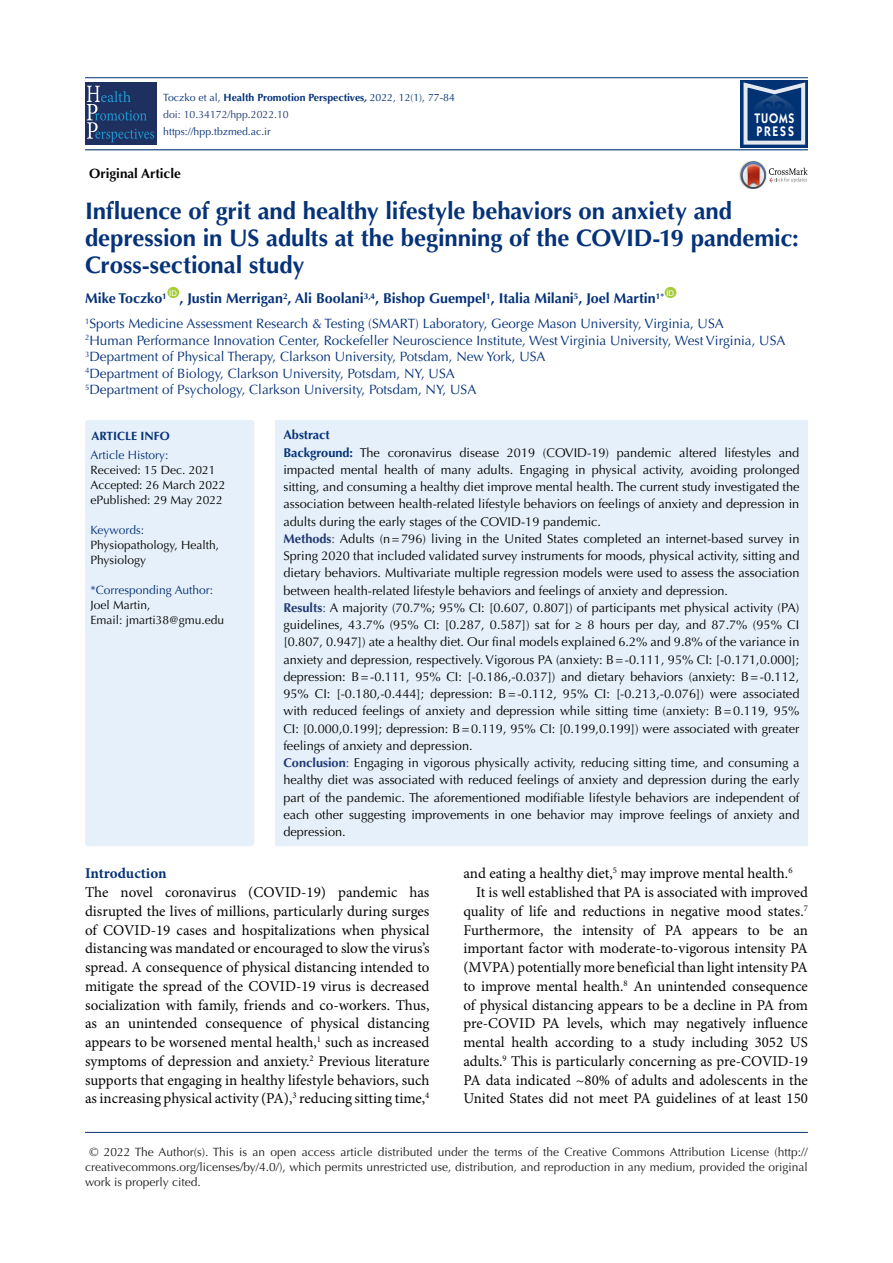
<style>
.page{position:relative;width:893px;height:1263px;background:#fff}
.page>*{position:absolute;margin:0;border:0;box-sizing:border-box;transform-origin:0 0}
.t1{font:700 24px/27px "Optima LT Std";letter-spacing:-.005em;color:#053278}
.t2{font:15px/18.8px "Minion Pro";color:#040503;text-align:justify}
.heading_1{font:700 15px "Minion Pro";letter-spacing:-.005em;color:#053278}
.t3{font:700 14.25px "Optima LT Std";color:#053278}
.t4{font:600 13.95px/12.3px "ITC Kabel Std";letter-spacing:.11em;color:#fff;scale:.85 1}
.t5{font:13.5px "Optima LT Std";color:#053278}
.t6{font:700 13.5px "Optima LT Std";color:#040503}
.t7{font:12.75px/17.2px "Optima LT Std";color:#040503;text-align:justify}
.t8{font:700 12.75px "Optima LT Std";color:#053278}
.corresponding{font:12px/15px "Optima LT Std";color:#231f20;text-align:justify}
.t9{font:12px/15px "Optima LT Std";color:#040503}
.t10{font:12px "Optima LT Std";color:#053278}
.t11{font:700 12px "Optima LT Std";color:#053278}
.t12{font:10.5px "Optima LT Std";color:#053278}
.t13{font:10.5px "Optima LT Std";color:#213973}
.t14{font:7.8px "Arial";color:#fff}
.s1{font-weight:700}
.s2{font-weight:700;font-style:italic}
.s3{font-weight:700;color:#053278}
.s4{font-weight:700;color:#213973}
.s5{color:#213973}
</style>
<div class="page">
<hr style="left:85px;top:149px;width:723px;height:1px;background:#053278">
<hr style="left:85px;top:77px;width:723px;height:1px;background:#053278">
<hr style="left:85px;top:1132px;width:723px;height:1px;background:#053278">
<div style="left:167px;top:287px;width:12px;height:11px;background:#a6ce39;border-radius:50%"></div>
<div style="left:665px;top:287px;width:11px;height:11px;background:#a6ce39;border-radius:50%"></div>
<img style="left:739px;top:169px;width:2px;height:13px">
<svg style="left:741px;top:161px;width:67px;height:28px"></svg>
<div style="left:275px;top:420px;width:533px;height:426px;background:#e6f0fa"></div>
<div style="left:85px;top:420px;width:169px;height:426px;background:#e6f0fa;border-radius:3px"></div>
<div style="left:85px;top:83px;width:71px;height:62px;background:#1e3060"></div>
<svg style="left:87px;top:86px;width:67px;height:56px"></svg>
<div style="left:740px;top:80px;width:68px;height:68px;background:#013273"></div>
<svg style="left:743px;top:82px;width:62px;height:63px"></svg>
<p class="t12" style="left:163px;top:91px;width:293px">Toczko et al, <span class="s1">Health Promotion Perspectives</span><span class="s2">,</span> 2022, 12(1), 77-84</p>
<p class="t13" style="left:163px;top:108px;width:127px">doi: 10.34172/hpp.2022.10</p>
<p class="t12" style="left:163px;top:125px;width:109px">https://hpp.tbzmed.ac.ir</p>
<p class="t6" style="left:89px;top:165px;width:93px">Original Article</p>
<p class="t4" style="left:755px;top:112px;width:48px">TUOMS<br>PRESS</p>
<p class="t1" style="left:85px;top:197px;width:715px">Influence of grit and healthy lifestyle behaviors on anxiety and depression in US adults at the beginning of the COVID-19 pandemic:<br>Cross-sectional study</p>
<p class="t3" style="left:85px;top:290px;width:83px">Mike Toczko<sup>1</sup></p>
<p class="t14" style="left:169px;top:287px;width:9px">ID</p>
<p class="t3" style="left:180px;top:290px;width:486px">, Justin Merrigan<sup>2</sup>, Ali Boolani<sup>3,4</sup>, Bishop Guempel<sup>1</sup>, Italia Milani<sup>5</sup>, Joel Martin<sup>1*</sup></p>
<p class="t14" style="left:666px;top:287px;width:9px">ID</p>
<p class="t5" style="left:85px;top:316px;width:640px"><sup>1</sup>Sports Medicine Assessment Research &amp; Testing (SMART) Laboratory, George Mason University, Virginia, USA</p>
<p class="t5" style="left:85px;top:332px;width:702px"><sup>2</sup>Human Performance Innovation Center, Rockefeller Neuroscience Institute, West Virginia University, West Virginia, USA</p>
<p class="t5" style="left:85px;top:349px;width:462px"><sup>3</sup>Department of Physical Therapy, Clarkson University, Potsdam, New York, USA</p>
<p class="t5" style="left:85px;top:365px;width:371px"><sup>4</sup>Department of Biology, Clarkson University, Potsdam, NY, USA</p>
<p class="t5" style="left:85px;top:382px;width:393px"><sup>5</sup>Department of Psychology, Clarkson University, Potsdam, NY, USA</p>
<p class="t11" style="left:91px;top:429px;width:80px">ARTICLE INFO</p>
<p class="t10" style="left:91px;top:448px;width:80px">Article History:</p>
<p class="t9" style="left:91px;top:463px;width:127px">Received: 15 Dec. 2021</p>
<p class="t9" style="left:91px;top:478px;width:137px">Accepted: 26 March 2022</p>
<p class="t9" style="left:91px;top:493px;width:134px">ePublished: 29 May 2022</p>
<p class="t10" style="left:91px;top:523px;width:55px">Keywords:</p>
<p class="t9" style="left:91px;top:538px;width:130px">Physiopathology, Health,<br>Physiology</p>
<p class="t10" style="left:91px;top:583px;width:124px">*Corresponding Author:</p>
<p class="t9" style="left:91px;top:598px;width:61px">Joel Martin,</p>
<p class="t9" style="left:91px;top:613px;width:135px">Email: jmarti38@gmu.edu</p>
<p class="t8" style="left:283px;top:427px;width:48px">Abstract</p>
<p class="t7" style="left:283px;top:444px;width:517px"><span class="s3">Background:</span> The coronavirus disease 2019 (COVID-19) pandemic altered lifestyles and impacted mental health of many adults. Engaging in physical activity, avoiding prolonged sitting, and consuming a healthy diet improve mental health. The current study investigated the association between health-related lifestyle behaviors on feelings of anxiety and depression in adults during the early stages of the COVID-19 pandemic.</p>
<p class="t7" style="left:283px;top:530px;width:518px"><span class="s4">Methods</span><span class="s5">:</span> Adults (n=796) living in the United States completed an internet-based survey in Spring 2020 that included validated survey instruments for moods, physical activity, sitting and dietary behaviors. Multivariate multiple regression models were used to assess the association between health-related lifestyle behaviors and feelings of anxiety and depression.</p>
<p class="t7" style="left:283px;top:599px;width:517px"><span class="s4">Results</span><span class="s5">:</span> A majority (70.7%; 95% CI: [0.607, 0.807]) of participants met physical activity (PA) guidelines, 43.7% (95% CI: [0.287, 0.587]) sat for ≥ 8 hours per day, and 87.7% (95% CI [0.807, 0.947]) ate a healthy diet. Our final models explained 6.2% and 9.8% of the variance in anxiety and depression, respectively. Vigorous PA (anxiety: B=-0.111, 95% CI: [-0.171,0.000]; depression: B=-0.111, 95% CI: [-0.186,-0.037]) and dietary behaviors (anxiety: B=-0.112, 95% CI: [-0.180,-0.444]; depression: B=-0.112, 95% CI: [-0.213,-0.076]) were associated with reduced feelings of anxiety and depression while sitting time (anxiety: B=0.119, 95% CI: [0.000,0.199]; depression: B=0.119, 95% CI: [0.199,0.199]) were associated with greater feelings of anxiety and depression.</p>
<p class="t7" style="left:283px;top:754px;width:518px"><span class="s4">Conclusion</span><span class="s5">:</span> Engaging in vigorous physically activity, reducing sitting time, and consuming a healthy diet was associated with reduced feelings of anxiety and depression during the early part of the pandemic. The aforementioned modifiable lifestyle behaviors are independent of each other suggesting improvements in one behavior may improve feelings of anxiety and depression.</p>
<p class="heading_1" style="left:85px;top:863px;width:83px">Introduction</p>
<p class="t2" style="left:85px;top:884px;width:346px">The novel coronavirus (COVID-19) pandemic has disrupted the lives of millions, particularly during surges of COVID-19 cases and hospitalizations when physical distancing was mandated or encouraged to slow the virus’s spread. A consequence of physical distancing intended to mitigate the spread of the COVID-19 virus is decreased socialization with family, friends and co-workers. Thus, as an unintended consequence of physical distancing appears to be worsened mental health,<sup>1</sup> such as increased symptoms of depression and anxiety.<sup>2</sup> Previous literature supports that engaging in healthy lifestyle behaviors, such as increasing physical activity (PA),<sup>3</sup> reducing sitting time,<sup>4</sup></p>
<p class="t2" style="left:463px;top:865px;width:331px">and eating a healthy diet,<sup>5</sup> may improve mental health.<sup>6</sup></p>
<p class="t2" style="left:463px;top:884px;width:346px;text-indent:13px">It is well established that PA is associated with improved quality of life and reductions in negative mood states.<sup>7<br></sup>Furthermore, the intensity of PA appears to be an important factor with moderate-to-vigorous intensity PA (MVPA) potentially more beneficial than light intensity PA to improve mental health.<sup>8</sup> An unintended consequence of physical distancing appears to be a decline in PA from pre-COVID PA levels, which may negatively influence mental health according to a study including 3052 US adults.<sup>9</sup> This is particularly concerning as pre-COVID-19<br>PA data indicated ~80% of adults and adolescents in the United States did not meet PA guidelines of at least 150</p>
<p class="corresponding" style="left:85px;top:1144px;width:724px;text-indent:4px">© 2022 The Author(s). This is an open access article distributed under the terms of the Creative Commons Attribution License (http:// creativecommons.org/licenses/by/4.0/), which permits unrestricted use, distribution, and reproduction in any medium, provided the original work is properly cited.</p>
</div>
